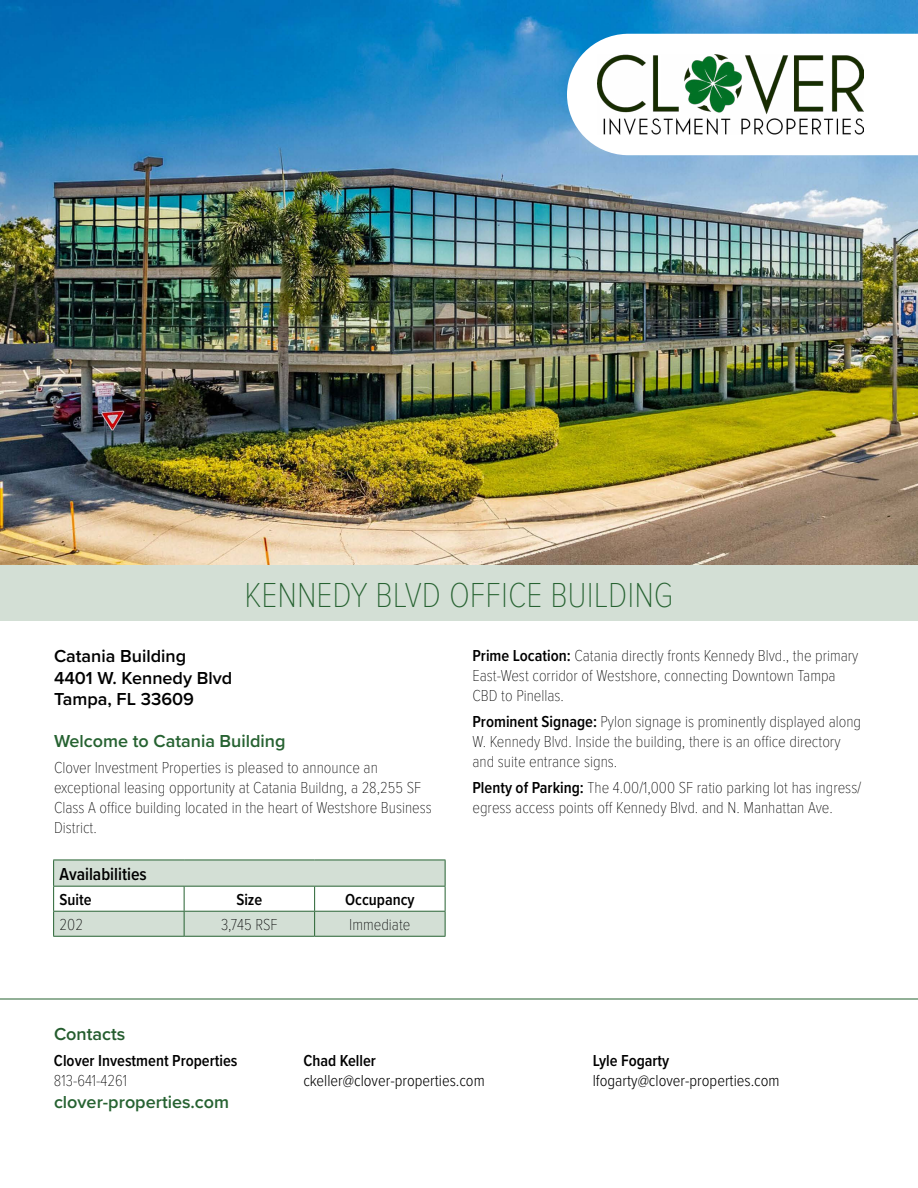
<style>
.page{position:relative;width:918px;height:1188px;background:#fff}
.page>*{position:absolute;margin:0;border:0;box-sizing:border-box;transform-origin:0 0}
.t1{font:100 36px "Proxima Nova Cond";color:#266231}
.t2{font:600 18px/21.6px "Proxima Nova";color:#000}
.t3{font:600 18px "Proxima Nova";color:#266231}
.t4{font:600 18px "Proxima Nova Cond";color:#000}
.t5{font:600 18px "Proxima Nova";color:#245c2e}
.t6{font:100 16.5px/19.8px "Proxima Nova Cond";color:#000}
.t7{font:600 16.5px "Proxima Nova Cond";color:#000}
.t8{font:300 16.5px "Proxima Nova Cond";color:#000}
.s1{font-weight:600}
</style>
<div class="page">
<img style="left:0;top:0;width:918px;height:566px">
<div style="left:0;top:566px;width:918px;height:55px;background:#d3dfd5"></div>
<svg style="left:567px;top:34px;width:351px;height:121px"></svg>
<img style="left:598px;top:54px;width:266px;height:81px">
<hr style="left:0;top:999px;width:918px;height:1px;background:#266231">
<svg style="left:53px;top:860px;width:393px;height:76px"></svg>
<hr style="left:53px;top:936px;width:131px;height:1px;background:#266231">
<hr style="left:184px;top:936px;width:131px;height:1px;background:#266231">
<hr style="left:315px;top:936px;width:131px;height:1px;background:#266231">
<h1 class="t1" style="left:244px;top:569px;width:431px">KENNEDY BLVD OFFICE BUILDING</h1>
<p class="t2" style="left:54px;top:645px;width:180px">Catania Building<br>4401 W. Kennedy Blvd<br>Tampa, FL 33609</p>
<p class="t3" style="left:54px;top:727px;width:233px">Welcome to Catania Building</p>
<p class="t6" style="left:54px;top:757px;width:379px">Clover Investment Properties is pleased to announce an exceptional leasing opportunity at Catania Buildng, a 28,255 SF Class A office building located in the heart of Westshore Business District.</p>
<p class="t4" style="left:60px;top:861px;width:89px">Availabilities</p>
<p class="t7" style="left:60px;top:888px;width:34px">Suite</p>
<p class="t7" style="left:236px;top:888px;width:28px">Size</p>
<p class="t7" style="left:345px;top:888px;width:71px">Occupancy</p>
<p class="t6" style="left:60px;top:914px;width:25px">202</p>
<p class="t6" style="left:221px;top:914px;width:58px">3,745 RSF</p>
<p class="t6" style="left:349px;top:914px;width:63px">Immediate</p>
<p class="t5" style="left:54px;top:1021px;width:73px">Contacts</p>
<p class="t6" style="left:473px;top:645px;width:387px"><span class="s1">Prime Location:</span> Catania directly fronts Kennedy Blvd., the primary<br>East-West corridor of Westshore, connecting Downtown Tampa<br>CBD to Pinellas.</p>
<p class="t6" style="left:473px;top:711px;width:390px"><span class="s1">Prominent Signage:</span> Pylon signage is prominently displayed along<br>W. Kennedy Blvd. Inside the building, there is an office directory and suite entrance signs.</p>
<p class="t6" style="left:473px;top:777px;width:390px"><span class="s1">Plenty of Parking:</span> The 4.00/1,000 SF ratio parking lot has ingress/ egress access points off Kennedy Blvd. and N. Manhattan Ave.</p>
<p class="t7" style="left:54px;top:1049px;width:185px">Clover Investment Properties</p>
<p class="t6" style="left:54px;top:1070px;width:75px">813-641-4261</p>
<p class="t3" style="left:54px;top:1088px;width:177px">clover-properties.com</p>
<p class="t7" style="left:303px;top:1049px;width:74px">Chad Keller</p>
<p class="t8" style="left:303px;top:1068px;width:183px">ckeller@clover-properties.com</p>
<p class="t7" style="left:593px;top:1049px;width:78px">Lyle Fogarty</p>
<p class="t8" style="left:593px;top:1068px;width:188px">lfogarty@clover-properties.com</p>
</div>
